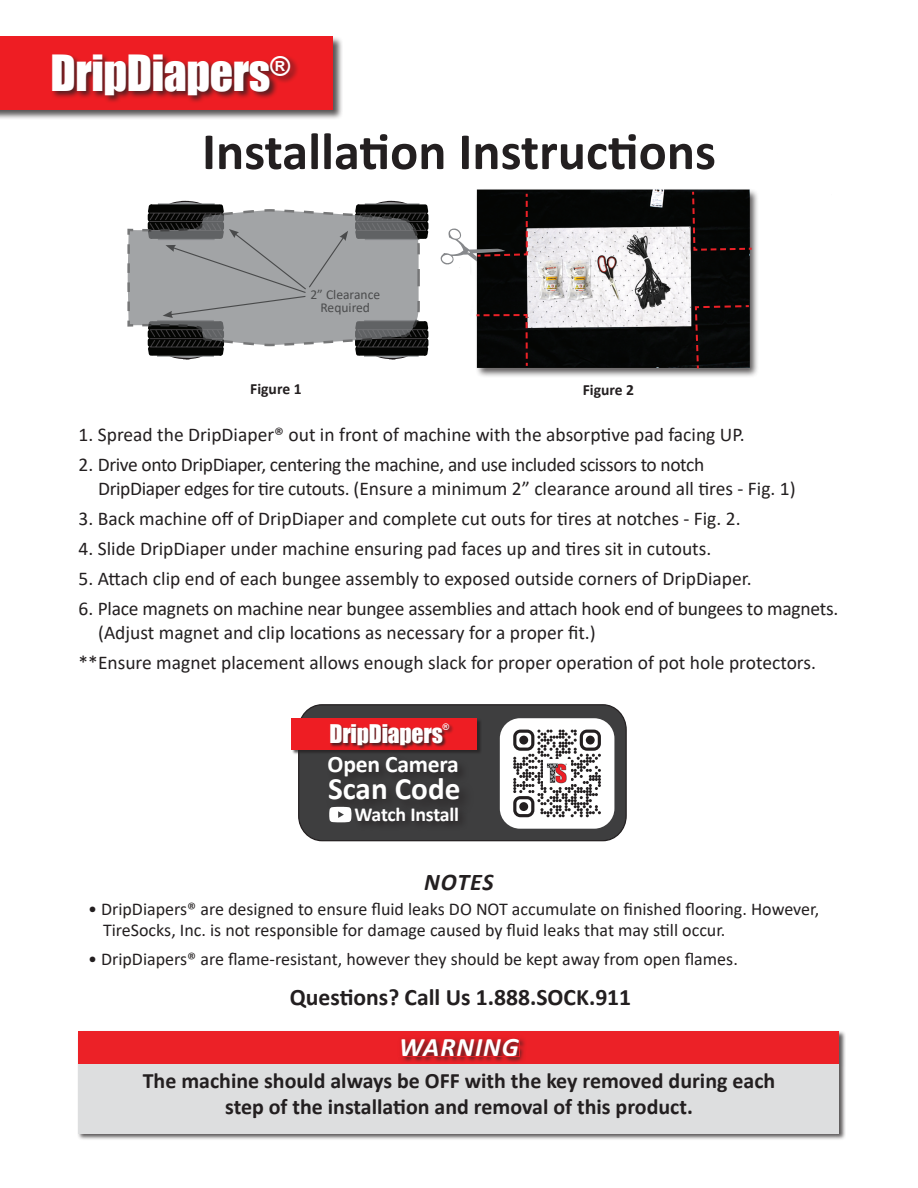
<style>
.page{position:relative;width:918px;height:1188px;background:#fff}
.page>*{position:absolute;margin:0;border:0;box-sizing:border-box;transform-origin:0 0}
.t1{font:700 52.5px "Calibri";color:#231f20}
.t2{font:45.75px "Impact";letter-spacing:-.01em;color:#fff}
.t3{font:700 31.2px "Calibri";color:#fff}
.t4{font:italic 700 26.85px "Calibri";letter-spacing:.035em;color:#fff}
.t5{font:italic 700 24px "Calibri";letter-spacing:.035em;color:#231f20}
.t6{font:700 23.7px "Calibri";color:#231f20}
.t7{font:700 23.7px "Calibri";letter-spacing:-.01em;color:#fff}
.t8{font:23.55px "Impact";letter-spacing:-.01em;color:#fff}
.t9{font:700 21.9px/26.4px "Calibri";color:#231f20;text-align:center}
.t10{font:700 19.95px "Calibri";letter-spacing:-.015em;color:#fff}
.t11{font:19.5px/23.4px "Calibri";color:#231f20}
.t12{font:19.5px/23.4px "Calibri";letter-spacing:-.02em;color:#231f20}
.t13{font:18px/21.6px "Calibri";color:#231f20}
.t14{font:700 15.6px "Calibri";color:#231f20}
.t15{font:13.5px/13.5px "Calibri";color:#4b4c4d;text-align:center}
.t16{font:8.85px "Impact";color:#fff}
</style>
<div class="page">
<div style="left:77px;top:1030px;width:769px;height:111px;background:#231f20;opacity:.75"></div>
<div style="left:79px;top:1031px;width:760px;height:103px;background:#dddedf"></div>
<div style="left:79px;top:1031px;width:760px;height:33px;background:#ec2127"></div>
<div style="left:397px;top:1035px;width:129px;height:28px;background:#231f20;opacity:.75"></div>
<div style="left:398px;top:1036px;width:122px;height:21px;border:1px solid #ec2127"></div>
<div style="left:299px;top:705px;width:327px;height:136px;background:#3e3e3f;border-radius:24px"></div>
<div style="left:298px;top:704px;width:329px;height:137px;border:1px solid #231f20;border-radius:24px"></div>
<div style="left:500px;top:718px;width:114px;height:111px;background:#fff;border-radius:20px"></div>
<svg style="left:513px;top:730px;width:88px;height:87px"></svg>
<div style="left:519px;top:736px;width:9px;height:9px;background:#231f20;border-radius:50%"></div>
<div style="left:586px;top:736px;width:9px;height:9px;background:#231f20;border-radius:50%"></div>
<div style="left:519px;top:802px;width:9px;height:9px;background:#231f20;border-radius:50%"></div>
<img style="left:543px;top:760px;width:28px;height:27px">
<div style="left:292px;top:719px;width:190px;height:36px;background:#231f20;opacity:.75"></div>
<div style="left:291px;top:718px;width:186px;height:32px;background:#ee1d23"></div>
<div style="left:330px;top:724px;width:123px;height:26px;background:#231f20;opacity:.75"></div>
<div style="left:326px;top:755px;width:143px;height:33px;background:#393839"></div>
<div style="left:326px;top:775px;width:149px;height:40px;background:#383839"></div>
<div style="left:353px;top:806px;width:115px;height:25px;background:#393839"></div>
<svg style="left:329px;top:807px;width:23px;height:15px"></svg>
<img style="left:388px;top:189px;width:370px;height:188px">
<svg style="left:440px;top:192px;width:89px;height:73px"></svg>
<svg style="left:691px;top:190px;width:63px;height:62px"></svg>
<svg style="left:475px;top:313px;width:54px;height:55px"></svg>
<svg style="left:694px;top:304px;width:57px;height:67px"></svg>
<svg style="left:127px;top:201px;width:301px;height:158px"></svg>
<div style="left:0;top:36px;width:343px;height:85px;background:#231f20;opacity:.75"></div>
<div style="left:0;top:36px;width:332px;height:73px;background:#ee1d23"></div>
<div style="left:51px;top:54px;width:248px;height:50px;background:#231f20;opacity:.75"></div>
<h2 class="t2" style="left:51px;top:37px;width:242px">DripDiapers<sup>®</sup></h2>
<h1 class="t1" style="left:202px;top:114px;width:515px">Installation Instructions</h1>
<p class="t15" style="left:310px;top:287px;width:71px">2” Clearance<br>Required</p>
<p class="t14" style="left:250px;top:378px;width:53px">Figure 1</p>
<p class="t14" style="left:583px;top:379px;width:53px">Figure 2</p>
<p class="t11" style="left:79px;top:423px;width:668px">1. Spread the DripDiaper® out in front of machine with the absorptive pad facing UP.</p>
<p class="t12" style="left:98px;top:453px;width:699px;text-indent:-19px">2. Drive onto DripDiaper, centering the machine, and use included scissors to notch<br>DripDiaper edges for tire cutouts. (Ensure a minimum 2” clearance around all tires - Fig. 1)</p>
<p class="t11" style="left:79px;top:506px;width:663px">3. Back machine off of DripDiaper and complete cut outs for tires at notches - Fig. 2.</p>
<p class="t11" style="left:79px;top:536px;width:634px">4. Slide DripDiaper under machine ensuring pad faces up and tires sit in cutouts.</p>
<p class="t11" style="left:79px;top:567px;width:674px">5. Attach clip end of each bungee assembly to exposed outside corners of DripDiaper.</p>
<p class="t11" style="left:98px;top:597px;width:742px;text-indent:-19px">6. Place magnets on machine near bungee assemblies and attach hook end of bungees to magnets. (Adjust magnet and clip locations as necessary for a proper fit.)</p>
<p class="t11" style="left:79px;top:650px;width:739px">**Ensure magnet placement allows enough slack for proper operation of pot hole protectors.</p>
<p class="t8" style="left:330px;top:716px;width:115px">DripDiapers</p>
<p class="t16" style="left:443px;top:720px;width:8px">®</p>
<p class="t7" style="left:328px;top:748px;width:133px">Open Camera</p>
<h3 class="t3" style="left:328px;top:767px;width:134px">Scan Code</h3>
<p class="t10" style="left:355px;top:800px;width:106px">Watch Install</p>
<p class="t5" style="left:424px;top:865px;width:71px">NOTES</p>
<p class="t13" style="left:103px;top:898px;width:718px;text-indent:-15px">• DripDiapers® are designed to ensure fluid leaks DO NOT accumulate on finished flooring. However,<br>TireSocks, Inc. is not responsible for damage caused by fluid leaks that may still occur.</p>
<p class="t13" style="left:88px;top:948px;width:651px">• DripDiapers® are flame-resistant, however they should be kept away from open flames.</p>
<p class="t6" style="left:290px;top:981px;width:343px">Questions? Call Us 1.888.SOCK.911</p>
<h3 class="t4" style="left:399px;top:1029px;width:121px">WARNING</h3>
<p class="t9" style="left:143px;top:1067px;width:634px">The machine should always be OFF with the key removed during each step of the installation and removal of this product.</p>
</div>
